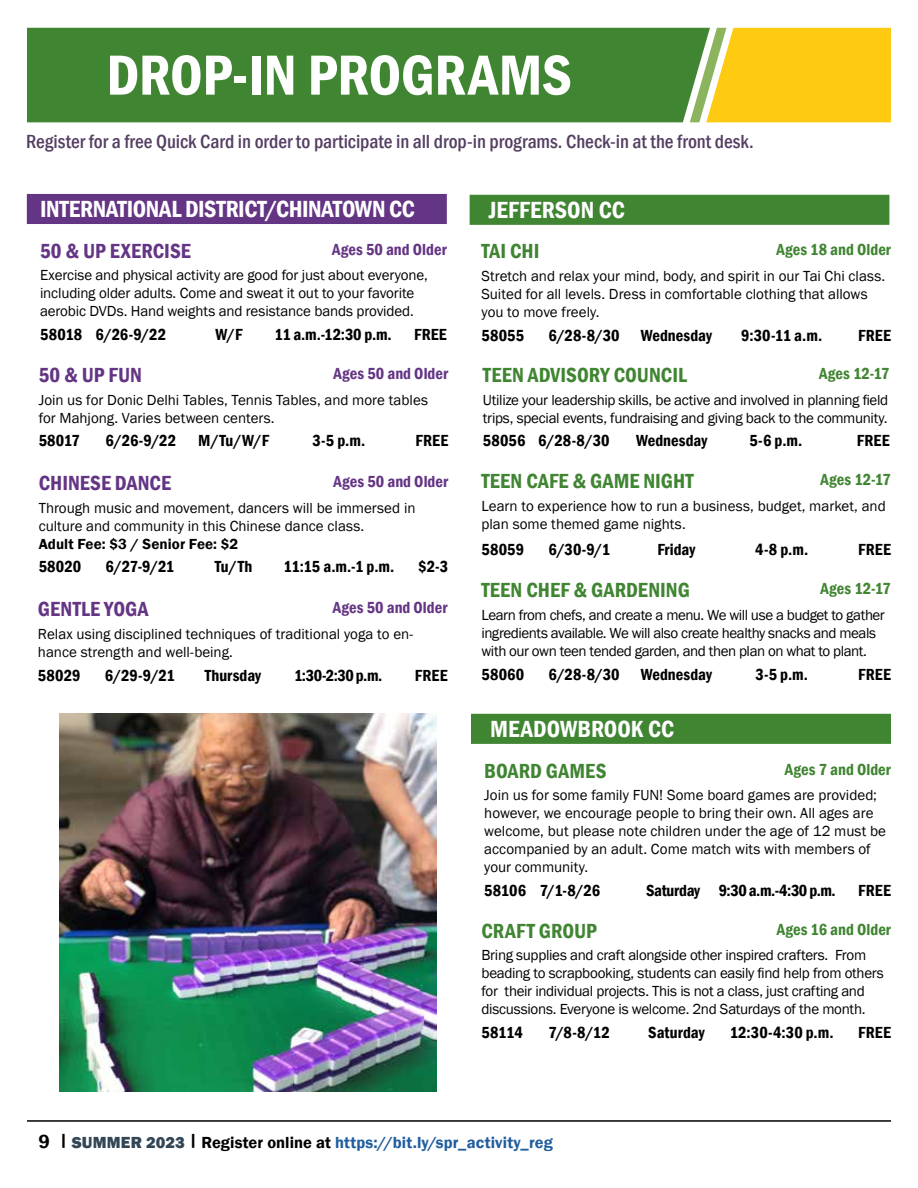
<style>
.page{position:relative;width:918px;height:1188px;background:#fff}
.page>*{position:absolute;margin:0;border:0;box-sizing:border-box;transform-origin:0 0}
.t1{font:58.5px "Franklin Gothic Demi Cond";letter-spacing:-.005em;color:#fff}
.t2{font:24px "Franklin Gothic Demi Cond";letter-spacing:-.005em;color:#fff}
.t3{font:21px "Franklin Gothic Demi Cond";letter-spacing:.005em;color:#408532}
.t4{font:21px "Franklin Gothic Demi Cond";letter-spacing:.005em;color:#643584}
.t5{font:500 condensed 19.5px "Franklin Gothic";color:#543e62}
.t6{font:16.5px "Franklin Gothic Demi Cond";letter-spacing:.005em;color:#000}
.t7{font:16.5px "Franklin Gothic Demi Cond";letter-spacing:.005em;color:#408532}
.t8{font:16.5px "Franklin Gothic Demi";letter-spacing:.005em;color:#215e9e}
.t9{font:16.5px "Franklin Gothic Demi Cond";letter-spacing:.005em;color:#643584}
.t10{font:16.5px "Franklin Gothic Demi Cond";letter-spacing:-.02em;color:#000}
.t11{font:15px/18px "Franklin Gothic";letter-spacing:-.01em;color:#000}
.t12{font:15px/18px "Franklin Gothic";letter-spacing:-.03em;color:#000}
.t13{font:15px "Franklin Gothic Demi";letter-spacing:.005em;color:#000}
.s1{font-size:19.5px;color:#000}
.s2{font-family:"Franklin Gothic";font-weight:800;color:#334655}
.s3{color:#000}
</style>
<div class="page">
<hr style="left:27px;top:1120px;width:864px;height:2px;background:#000">
<div style="left:710px;top:28px;width:181px;height:94px;background:#ffca12"></div>
<div style="left:27px;top:28px;width:683px;height:94px;background:#408532"></div>
<div style="left:27px;top:194px;width:420px;height:30px;background:#643584"></div>
<div style="left:470px;top:195px;width:419px;height:30px;background:#408532"></div>
<div style="left:471px;top:714px;width:420px;height:30px;background:#408532"></div>
<img style="left:59px;top:714px;width:377px;height:378px">
<h1 class="t1" style="left:106px;top:36px;width:467px">DROP-IN PROGRAMS</h1>
<h3 class="t5" style="left:26px;top:129px;width:729px">Register for a free Quick Card in order to participate in all drop-in programs. Check-in at the front desk.</h3>
<h2 class="t2" style="left:40px;top:193px;width:376px">INTERNATIONAL DISTRICT/CHINATOWN CC</h2>
<h3 class="t4" style="left:40px;top:237px;width:152px">50 &amp; UP EXERCISE</h3>
<p class="t9" style="left:332px;top:238px;width:116px">Ages 50 and Older</p>
<p class="t11" style="left:40px;top:267px;width:389px">Exercise and physical activity are good for just about everyone, including older adults. Come and sweat it out to your favorite aerobic DVDs. Hand weights and resistance bands provided.</p>
<p class="t6" style="left:40px;top:323px;width:128px">58018 6/26-9/22</p>
<p class="t6" style="left:216px;top:323px;width:28px">W/F</p>
<p class="t6" style="left:275px;top:323px;width:119px">11 a.m.-12:30 p.m.</p>
<p class="t6" style="left:414px;top:323px;width:34px">FREE</p>
<h3 class="t4" style="left:39px;top:361px;width:105px">50 &amp; UP FUN</h3>
<p class="t9" style="left:334px;top:362px;width:116px">Ages 50 and Older</p>
<p class="t11" style="left:39px;top:391px;width:391px">Join us for Donic Delhi Tables, Tennis Tables, and more tables for Mahjong. Varies between centers.</p>
<p class="t6" style="left:39px;top:430px;width:43px">58017</p>
<p class="t6" style="left:106px;top:430px;width:72px">6/26-9/22</p>
<p class="t6" style="left:198px;top:430px;width:72px">M/Tu/W/F</p>
<p class="t6" style="left:313px;top:430px;width:54px">3-5 p.m.</p>
<p class="t6" style="left:415px;top:430px;width:34px">FREE</p>
<h3 class="t4" style="left:39px;top:469px;width:134px">CHINESE DANCE</h3>
<p class="t9" style="left:334px;top:470px;width:116px">Ages 50 and Older</p>
<p class="t11" style="left:39px;top:499px;width:378px">Through music and movement, dancers will be immersed in culture and community in this Chinese dance class.</p>
<p class="t13" style="left:39px;top:534px;width:201px">Adult Fee: $3 / Senior Fee: $2</p>
<p class="t6" style="left:39px;top:556px;width:44px">58020</p>
<p class="t6" style="left:106px;top:556px;width:70px">6/27-9/21</p>
<p class="t6" style="left:215px;top:556px;width:39px">Tu/Th</p>
<p class="t6" style="left:283px;top:556px;width:112px">11:15 a.m.-1 p.m.</p>
<p class="t6" style="left:418px;top:556px;width:32px">$2-3</p>
<h3 class="t4" style="left:38px;top:595px;width:112px">GENTLE YOGA</h3>
<p class="t9" style="left:333px;top:597px;width:116px">Ages 50 and Older</p>
<p class="t11" style="left:38px;top:625px;width:377px">Relax using disciplined techniques of traditional yoga to en&shy;hance strength and well-being.</p>
<p class="t6" style="left:38px;top:664px;width:44px">58029</p>
<p class="t6" style="left:105px;top:664px;width:72px">6/29-9/21</p>
<p class="t6" style="left:205px;top:664px;width:58px">Thursday</p>
<p class="t6" style="left:294px;top:664px;width:90px">1:30-2:30 p.m.</p>
<p class="t6" style="left:415px;top:664px;width:34px">FREE</p>
<h2 class="t2" style="left:489px;top:194px;width:138px">JEFFERSON CC</h2>
<h3 class="t3" style="left:481px;top:237px;width:59px">TAI CHI</h3>
<p class="t7" style="left:776px;top:239px;width:116px">Ages 18 and Older</p>
<p class="t11" style="left:481px;top:267px;width:405px">Stretch and relax your mind, body, and spirit in our Tai Chi class.<br>Suited for all levels. Dress in comfortable clothing that allows you to move freely.</p>
<p class="t6" style="left:481px;top:324px;width:44px">58055</p>
<p class="t6" style="left:548px;top:324px;width:73px">6/28-8/30</p>
<p class="t6" style="left:641px;top:324px;width:73px">Wednesday</p>
<p class="t6" style="left:741px;top:324px;width:83px">9:30-11 a.m.</p>
<p class="t6" style="left:858px;top:324px;width:34px">FREE</p>
<h3 class="t3" style="left:483px;top:361px;width:206px">TEEN ADVISORY COUNCIL</h3>
<p class="t7" style="left:819px;top:362px;width:72px">Ages 12-17</p>
<p class="t11" style="left:483px;top:391px;width:407px">Utilize your leadership skills, be active and involved in planning field trips, special events, fundraising and giving back to the community.</p>
<p class="t6" style="left:483px;top:430px;width:128px">58056 6/28-8/30</p>
<p class="t6" style="left:636px;top:430px;width:73px">Wednesday</p>
<p class="t6" style="left:749px;top:430px;width:55px">5-6 p.m.</p>
<p class="t6" style="left:857px;top:430px;width:34px">FREE</p>
<h3 class="t3" style="left:481px;top:467px;width:214px">TEEN CAFE &amp; GAME NIGHT</h3>
<p class="t7" style="left:821px;top:469px;width:72px">Ages 12-17</p>
<p class="t11" style="left:481px;top:497px;width:406px">Learn to experience how to run a business, budget, market, and plan some themed game nights.</p>
<p class="t6" style="left:481px;top:538px;width:44px">58059</p>
<p class="t6" style="left:548px;top:538px;width:63px">6/30-9/1</p>
<p class="t6" style="left:657px;top:538px;width:40px">Friday</p>
<p class="t6" style="left:755px;top:538px;width:55px">4-8 p.m.</p>
<p class="t6" style="left:858px;top:538px;width:34px">FREE</p>
<h3 class="t3" style="left:481px;top:576px;width:210px">TEEN CHEF &amp; GARDENING</h3>
<p class="t7" style="left:821px;top:578px;width:72px">Ages 12-17</p>
<p class="t12" style="left:481px;top:607px;width:405px">Learn from chefs, and create a menu. We will use a budget to gather ingredients available. We will also create healthy snacks and meals with our own teen tended garden, and then plan on what to plant.</p>
<p class="t6" style="left:481px;top:663px;width:44px">58060</p>
<p class="t6" style="left:548px;top:663px;width:73px">6/28-8/30</p>
<p class="t6" style="left:641px;top:663px;width:73px">Wednesday</p>
<p class="t6" style="left:755px;top:663px;width:54px">3-5 p.m.</p>
<p class="t6" style="left:858px;top:663px;width:34px">FREE</p>
<h2 class="t2" style="left:490px;top:713px;width:186px">MEADOWBROOK CC</h2>
<h3 class="t3" style="left:484px;top:757px;width:124px">BOARD GAMES</h3>
<p class="t7" style="left:785px;top:758px;width:108px">Ages 7 and Older</p>
<p class="t11" style="left:484px;top:787px;width:403px">Join us for some family FUN! Some board games are provided; however, we encourage people to bring their own. All ages are welcome, but please note children under the age of 12 must be accompanied by an adult. Come match wits with members of your community.</p>
<p class="t6" style="left:484px;top:879px;width:117px">58106 7/1-8/26</p>
<p class="t10" style="left:646px;top:879px;width:191px">Saturday 9:30 a.m.-4:30 p.m.</p>
<p class="t6" style="left:858px;top:879px;width:34px">FREE</p>
<h3 class="t3" style="left:481px;top:917px;width:117px">CRAFT GROUP</h3>
<p class="t7" style="left:777px;top:918px;width:116px">Ages 16 and Older</p>
<p class="t11" style="left:481px;top:947px;width:404px">Bring supplies and craft alongside other inspired crafters. From beading to scrapbooking, students can easily find help from others for their individual projects. This is not a class, just crafting and discussions. Everyone is welcome. 2nd Saturdays of the month.</p>
<p class="t6" style="left:481px;top:1021px;width:43px">58114</p>
<p class="t6" style="left:548px;top:1021px;width:63px">7/8-8/12</p>
<p class="t6" style="left:648px;top:1021px;width:58px">Saturday</p>
<p class="t6" style="left:730px;top:1021px;width:106px">12:30-4:30 p.m.</p>
<p class="t6" style="left:858px;top:1021px;width:34px">FREE</p>
<p class="t8" style="left:39px;top:1132px;width:516px"><span class="s1">9</span> <sup>|</sup> <span class="s2">SUMMER 2023</span> <sup>|</sup> <span class="s3">Register online at</span> https://bit.ly/spr_activity_reg</p>
</div>
